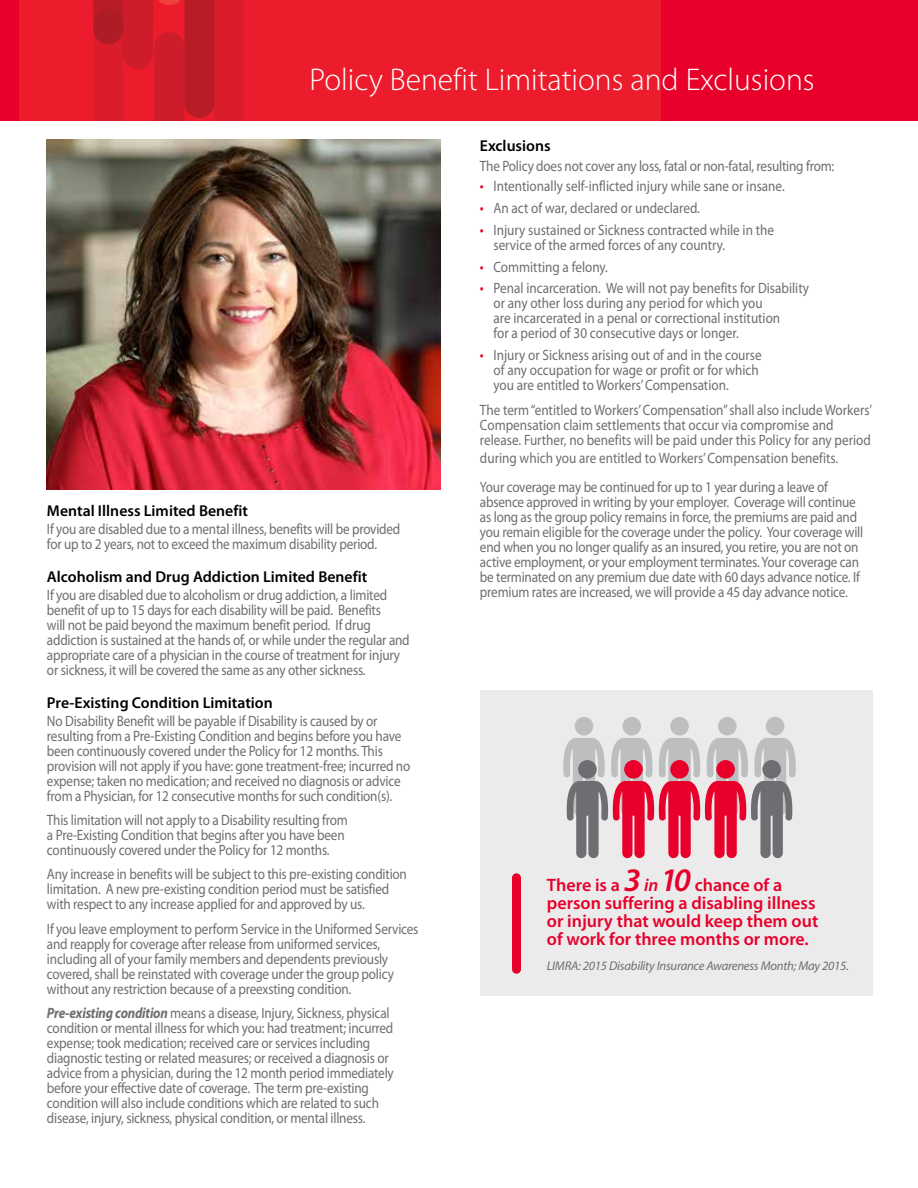
<style>
.page{position:relative;width:918px;height:1188px;background:#fff}
.page>*{position:absolute;margin:0;border:0;box-sizing:border-box;transform-origin:0 0}
.t1{font:300 31.5px "Myriad Pro";color:#fff}
.t2{font:600 18px/18px "Myriad Pro";color:#e8002a}
.t3{font:600 15.75px "Myriad Pro";color:#000}
.t4{font:15px/15px "Myriad Pro";letter-spacing:-.015em;color:#6d6e71;scale:.88 1}
.t5{font:italic 12.75px "Myriad Pro";letter-spacing:-.02em;color:#6d6e71}
.s1{font-weight:700;font-style:italic}
.s2{font-size:15.75px;color:#e8002a}
.s3{font-style:italic;font-size:33px}
.s4{font-style:italic}
</style>
<div class="page">
<div style="left:0;top:0;width:918px;height:121px;background:#e8002a"></div>
<div style="left:19px;top:0;width:642px;height:121px;background:#ed1c2c"></div>
<svg style="left:93px;top:0;width:151px;height:121px"></svg>
<div style="left:480px;top:690px;width:393px;height:305px;background:#ebebec"></div>
<div style="left:512px;top:878px;width:9px;height:91px;background:#e8002a"></div>
<svg style="left:563px;top:717px;width:233px;height:141px"></svg>
<img style="left:47px;top:139px;width:394px;height:350px">
<h1 class="t1" style="left:309px;top:60px;width:507px">Policy Benefit Limitations and Exclusions</h1>
<h1 class="t1" style="left:326px;top:60px;width:490px">Long-Term Disabili y I come Insurance</h1>
<p class="t3" style="left:47px;top:501px;width:203px">Mental Illness Limited Benefit</p>
<p class="t4" style="left:47px;top:522px;width:403px">If you are disabled due to a mental illness, benefits will be provided for up to 2 years, not to exceed the maximum disability period.</p>
<p class="t3" style="left:47px;top:567px;width:322px">Alcoholism and Drug Addiction Limited Benefit</p>
<p class="t4" style="left:47px;top:587px;width:414px">If you are disabled due to alcoholism or drug addiction, a limited benefit of up to 15 days for each disability will be paid. Benefits<br>will not be paid beyond the maximum benefit period. If drug addiction is sustained at the hands of, or while under the regular and appropriate care of a physician in the course of treatment for injury or sickness, it will be covered the same as any other sickness.</p>
<p class="t3" style="left:47px;top:693px;width:227px">Pre-Existing Condition Limitation</p>
<p class="t4" style="left:47px;top:713px;width:414px">No Disability Benefit will be payable if Disability is caused by or resulting from a Pre-Existing Condition and begins before you have been continuously covered under the Policy for 12 months. This provision will not apply if you have: gone treatment-free; incurred no expense; taken no medication; and received no diagnosis or advice from a Physician, for 12 consecutive months for such condition(s).</p>
<p class="t4" style="left:47px;top:812px;width:343px">This limitation will not apply to a Disability resulting from a Pre-Existing Condition that begins after you have been continuously covered under the Policy for 12 months.</p>
<p class="t4" style="left:47px;top:866px;width:411px">Any increase in benefits will be subject to this pre-existing condition limitation. A new pre-existing condition period must be satisfied with respect to any increase applied for and approved by us.</p>
<p class="t4" style="left:47px;top:921px;width:424px">If you leave employment to perform Service in the Uniformed Services and reapply for coverage after release from uniformed services, including all of your family members and dependents previously covered, shall be reinstated with coverage under the group policy without any restriction because of a preexsting condition.</p>
<p class="t4" style="left:47px;top:1005px;width:396px"><span class="s1">Pre-existing condition</span> means a disease, Injury, Sickness, physical condition or mental illness for which you: had treatment; incurred expense; took medication; received care or services including diagnostic testing or related measures; or received a diagnosis or advice from a physician, during the 12 month period immediately before your effective date of coverage. The term pre-existing condition will also include conditions which are related to such disease, injury, sickness, physical condition, or mental illness.</p>
<p class="t3" style="left:480px;top:136px;width:72px">Exclusions</p>
<p class="t4" style="left:480px;top:158px;width:404px">The Policy does not cover any loss, fatal or non-fatal, resulting from:</p>
<p class="t4" style="left:480px;top:179px;width:348px"><span class="s2">•</span> Intentionally self-inflicted injury while sane or insane.</p>
<p class="t4" style="left:480px;top:200px;width:252px"><span class="s2">•</span> An act of war, declared or undeclared.</p>
<p class="t4" style="left:493px;top:222px;width:320px;text-indent:-14px"><span class="s2">•</span> Injury sustained or Sickness contracted while in the service of the armed forces of any country.</p>
<p class="t4" style="left:480px;top:259px;width:147px"><span class="s2">•</span> Committing a felony.</p>
<p class="t4" style="left:493px;top:281px;width:360px;text-indent:-14px"><span class="s2">•</span> Penal incarceration. We will not pay benefits for Disability or any other loss during any period for which you<br>are incarcerated in a penal or correctional institution<br>for a period of 30 consecutive days or longer.</p>
<p class="t4" style="left:493px;top:347px;width:306px;text-indent:-14px"><span class="s2">•</span> Injury or Sickness arising out of and in the course of any occupation for wage or profit or for which you are entitled to Workers’ Compensation.</p>
<p class="t4" style="left:480px;top:402px;width:447px">The term “entitled to Workers’ Compensation” shall also include Workers’<br>Compensation claim settlements that occur via compromise and release. Further, no benefits will be paid under this Policy for any period</p>
<p class="t4" style="left:480px;top:443px;width:409px;line-height:28.5px">during which you are entitled to Workers’ Compensation benefits.<br>Your coverage may be continued for up to 1 year during a leave of</p>
<p class="t4" style="left:480px;top:494px;width:437px">absence approved in writing by your employer. Coverage will continue as long as the group policy remains in force, the premiums are paid and you remain eligible for the coverage under the policy. Your coverage will end when you no longer qualify as an insured, you retire, you are not on active employment, or your employment terminates. Your coverage can be terminated on any premium due date with 60 days advance notice. If premium rates are increased, we will provide a 45 day advance notice.</p>
<p class="t2" style="left:547px;top:875px;width:273px">There is a <span class="s3">3</span> <span class="s4">in</span> <span class="s3">10</span> chance of a person suffering a disabling illness or injury that would keep them out of work for three months or more.</p>
<p class="t5" style="left:547px;top:958px;width:304px">LIMRA: 2015 Disability Insurance Awareness Month; May 2015.</p>
</div>
